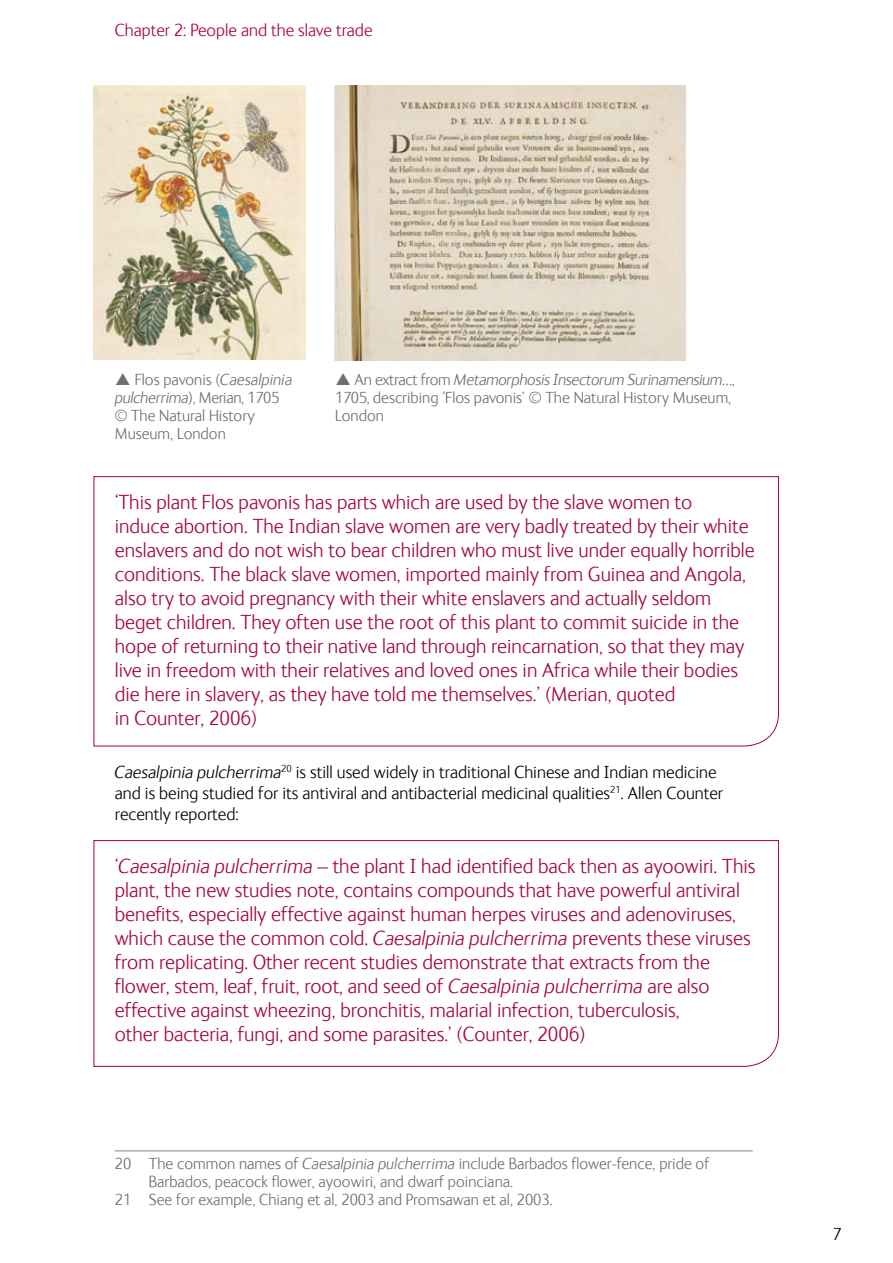
<style>
.page{position:relative;width:893px;height:1263px;background:#fff}
.page>*{position:absolute;margin:0;border:0;box-sizing:border-box;transform-origin:0 0}
.t1{font:300 21px/24px "NHM Ingrid";color:#a70532}
.t2{font:300 18px/21px "NHM Ingrid";color:#000}
.t3{font:300 18px "NHM Ingrid";color:#a70532}
.t4{font:300 16.5px/18px "NHM Ingrid";color:#6d6f71}
.s1{font-style:italic}
</style>
<div class="page">
<hr style="left:115px;top:1150px;width:638px;height:1px;background:#808285">
<svg style="left:93px;top:476px;width:686px;height:271px"></svg>
<img style="left:336px;top:85px;width:349px;height:276px">
<img style="left:94px;top:85px;width:211px;height:275px">
<svg style="left:93px;top:840px;width:686px;height:227px"></svg>
<p class="t3" style="left:115px;top:21px;width:259px">Chapter 2: People and the slave trade</p>
<p class="t4" style="left:115px;top:371px;width:179px;text-indent:20px">Flos pavonis (<span class="s1">Caesalpinia pulcherrima</span>), Merian, 1705 © The Natural History<br>Museum, London</p>
<p class="t4" style="left:335px;top:371px;width:401px;text-indent:20px">An extract from <span class="s1">Metamorphosis Insectorum Surinamensium</span>…,<br>1705, describing ‘Flos pavonis’ © The Natural History Museum,<br>London</p>
<p class="t1" style="left:115px;top:490px;width:641px">‘This plant Flos pavonis has parts which are used by the slave women to<br>induce abortion. The Indian slave women are very badly treated by their white enslavers and do not wish to bear children who must live under equally horrible conditions. The black slave women, imported mainly from Guinea and Angola, also try to avoid pregnancy with their white enslavers and actually seldom beget children. They often use the root of this plant to commit suicide in the hope of returning to their native land through reincarnation, so that they may live in freedom with their relatives and loved ones in Africa while their bodies die here in slavery, as they have told me themselves.’ (Merian, quoted<br>in Counter, 2006)</p>
<p class="t2" style="left:115px;top:761px;width:610px"><span class="s1">Caesalpinia pulcherrima</span><sup>20</sup> is still used widely in traditional Chinese and Indian medicine and is being studied for its antiviral and antibacterial medicinal qualities<sup>21</sup>. Allen Counter recently reported:</p>
<p class="t1" style="left:115px;top:855px;width:642px">‘<span class="s1">Caesalpinia pulcherrima</span> – the plant I had identified back then as ayoowiri. This plant, the new studies note, contains compounds that have powerful antiviral benefits, especially effective against human herpes viruses and adenoviruses, which cause the common cold. <span class="s1">Caesalpinia pulcherrima</span> prevents these viruses from replicating. Other recent studies demonstrate that extracts from the flower, stem, leaf, fruit, root, and seed of <span class="s1">Caesalpinia pulcherrima</span> are also effective against wheezing, bronchitis, malarial infection, tuberculosis,<br>other bacteria, fungi, and some parasites.’ (Counter, 2006)</p>
<p class="t4" style="left:115px;top:1155px;width:596px">20 The common names of <span class="s1">Caesalpinia pulcherrima</span> include Barbados flower-fence, pride of</p>
<p class="t4" style="left:149px;top:1173px;width:366px">Barbados, peacock flower, ayoowiri, and dwarf poinciana.</p>
<p class="t4" style="left:115px;top:1191px;width:440px">21 See for example, Chiang et al, 2003 and Promsawan et al, 2003.</p>
<p class="t2" style="left:832px;top:1224px;width:10px">7</p>
</div>
